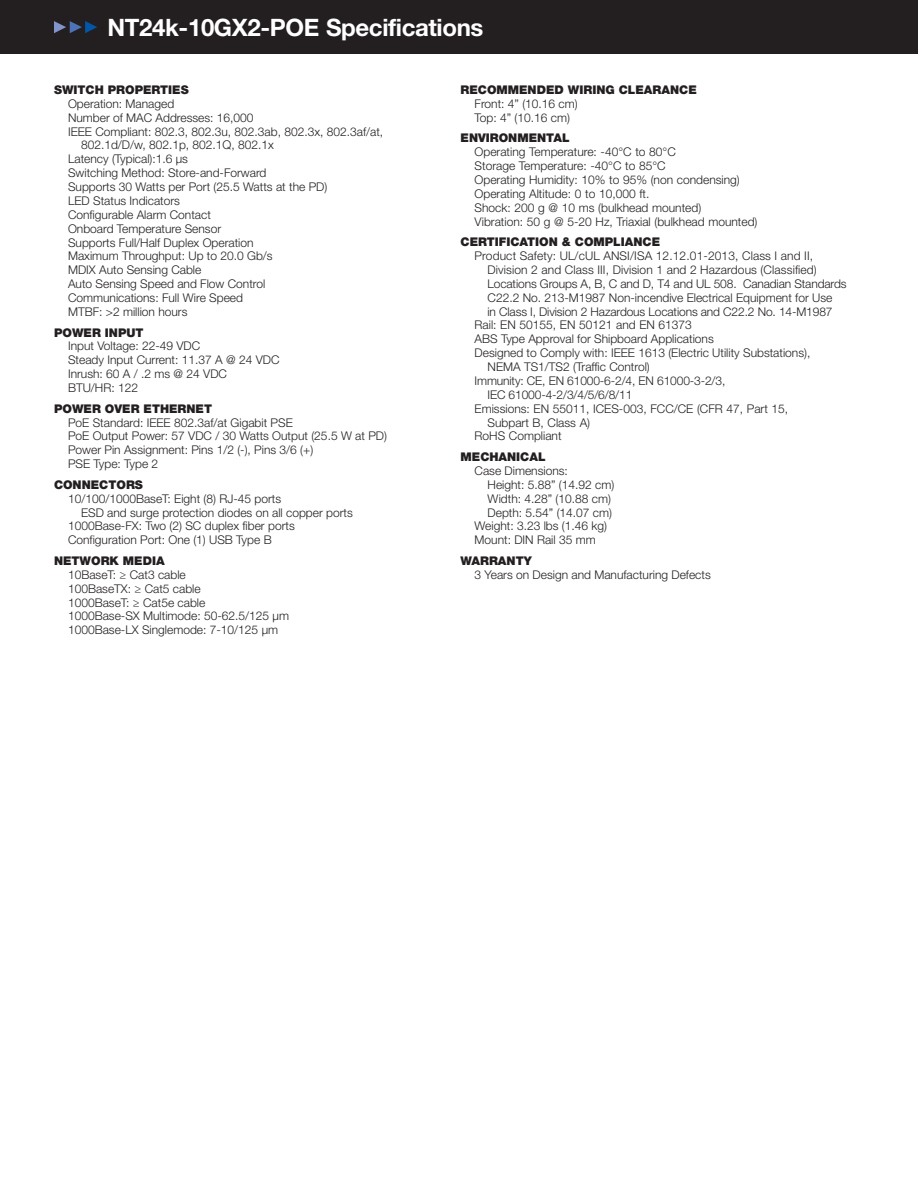
<style>
.page{position:relative;width:918px;height:1188px;background:#fff}
.page>*{position:absolute;margin:0;border:0;box-sizing:border-box;transform-origin:0 0}
.t1{font:700 24px "Helvetica Neue LT Std";letter-spacing:-.015em;color:#fff}
.Body_2{font:300 12px/13.8px "Helvetica Neue LT Std";color:#231f20}
.Page_2_-_Spec_Text{font:300 12px/14px "Helvetica Neue LT Std";color:#231f20}
.Page_2_-_Subhead_Bla{font:900 12px "Helvetica Neue LT Std";color:#231f20}
.Spec_Text_1{font:300 12px "Helvetica Neue LT Std";color:#231f20}
</style>
<div class="page">
<div style="left:0;top:0;width:918px;height:54px;background:#231f20"></div>
<svg style="left:54px;top:21px;width:43px;height:12px"></svg>
<p class="t1" style="left:108px;top:12px;width:377px">NT24k-10GX2-POE Specifications</p>
<p class="Page_2_-_Subhead_Bla" style="left:54px;top:82px;width:136px">SWITCH PROPERTIES</p>
<p class="Body_2" style="left:68px;top:96px;width:108px">Operation: Managed</p>
<p class="Body_2" style="left:68px;top:110px;width:187px">Number of MAC Addresses: 16,000</p>
<p class="Body_2" style="left:68px;top:124px;width:317px">IEEE Compliant: 802.3, 802.3u, 802.3ab, 802.3x, 802.3af/at,</p>
<p class="Body_2" style="left:81px;top:138px;width:194px">802.1d/D/w, 802.1p, 802.1Q, 802.1x</p>
<p class="Body_2" style="left:68px;top:152px;width:122px">Latency (Typical):1.6 μs</p>
<p class="Body_2" style="left:68px;top:166px;width:200px">Switching Method: Store-and-Forward</p>
<p class="Body_2" style="left:68px;top:180px;width:261px">Supports 30 Watts per Port (25.5 Watts at the PD)</p>
<p class="Body_2" style="left:68px;top:194px;width:114px">LED Status Indicators</p>
<p class="Body_2" style="left:68px;top:207px;width:144px">Configurable Alarm Contact</p>
<p class="Body_2" style="left:68px;top:221px;width:155px">Onboard Temperature Sensor</p>
<p class="Body_2" style="left:68px;top:235px;width:187px">Supports Full/Half Duplex Operation</p>
<p class="Body_2" style="left:68px;top:249px;width:206px">Maximum Throughput: Up to 20.0 Gb/s</p>
<p class="Body_2" style="left:68px;top:263px;width:135px">MDIX Auto Sensing Cable</p>
<p class="Body_2" style="left:68px;top:277px;width:199px">Auto Sensing Speed and Flow Control</p>
<p class="Body_2" style="left:68px;top:291px;width:176px">Communications: Full Wire Speed</p>
<p class="Body_2" style="left:68px;top:305px;width:121px">MTBF: &gt;2 million hours</p>
<p class="Page_2_-_Subhead_Bla" style="left:54px;top:325px;width:91px">POWER INPUT</p>
<p class="Body_2" style="left:68px;top:339px;width:134px">Input Voltage: 22-49 VDC</p>
<p class="Body_2" style="left:68px;top:353px;width:213px">Steady Input Current: 11.37 A @ 24 VDC</p>
<p class="Body_2" style="left:68px;top:367px;width:160px">Inrush: 60 A / .2 ms @ 24 VDC</p>
<p class="Body_2" style="left:68px;top:381px;width:72px">BTU/HR: 122</p>
<p class="Page_2_-_Subhead_Bla" style="left:54px;top:401px;width:160px">POWER OVER ETHERNET</p>
<p class="Body_2" style="left:68px;top:415px;width:226px">PoE Standard: IEEE 802.3af/at Gigabit PSE</p>
<p class="Body_2" style="left:68px;top:429px;width:320px">PoE Output Power: 57 VDC / 30 Watts Output (25.5 W at PD)</p>
<p class="Body_2" style="left:68px;top:443px;width:247px">Power Pin Assignment: Pins 1/2 (-), Pins 3/6 (+)</p>
<p class="Body_2" style="left:68px;top:457px;width:92px">PSE Type: Type 2</p>
<p class="Page_2_-_Subhead_Bla" style="left:54px;top:477px;width:90px">CONNECTORS</p>
<p class="Body_2" style="left:68px;top:491px;width:215px">10/100/1000BaseT: Eight (8) RJ-45 ports</p>
<p class="Body_2" style="left:81px;top:505px;width:273px">ESD and surge protection diodes on all copper ports</p>
<p class="Body_2" style="left:68px;top:519px;width:228px">1000Base-FX: Two (2) SC duplex fiber ports</p>
<p class="Body_2" style="left:68px;top:533px;width:205px">Configuration Port: One (1) USB Type B</p>
<p class="Page_2_-_Subhead_Bla" style="left:54px;top:553px;width:112px">NETWORK MEDIA</p>
<p class="Body_2" style="left:68px;top:567px;width:119px">10BaseT: ≥ Cat3 cable</p>
<p class="Body_2" style="left:68px;top:581px;width:134px">100BaseTX: ≥ Cat5 cable</p>
<p class="Body_2" style="left:68px;top:595px;width:139px">1000BaseT: ≥ Cat5e cable</p>
<p class="Body_2" style="left:68px;top:609px;width:222px">1000Base-SX Multimode: 50-62.5/125 μm</p>
<p class="Body_2" style="left:68px;top:623px;width:212px">1000Base-LX Singlemode: 7-10/125 μm</p>
<p class="Page_2_-_Subhead_Bla" style="left:461px;top:82px;width:238px">RECOMMENDED WIRING CLEARANCE</p>
<p class="Body_2" style="left:475px;top:96px;width:105px">Front: 4” (10.16 cm)</p>
<p class="Body_2" style="left:475px;top:110px;width:97px">Top: 4” (10.16 cm)</p>
<p class="Page_2_-_Subhead_Bla" style="left:461px;top:131px;width:111px">ENVIRONMENTAL</p>
<p class="Page_2_-_Spec_Text" style="left:475px;top:145px;width:203px">Operating Temperature: -40°C to 80°C</p>
<p class="Page_2_-_Spec_Text" style="left:475px;top:159px;width:193px">Storage Temperature: -40°C to 85°C</p>
<p class="Page_2_-_Spec_Text" style="left:475px;top:172px;width:267px">Operating Humidity: 10% to 95% (non condensing)</p>
<p class="Page_2_-_Spec_Text" style="left:475px;top:186px;width:176px">Operating Altitude: 0 to 10,000 ft.</p>
<p class="Page_2_-_Spec_Text" style="left:475px;top:200px;width:228px">Shock: 200 g @ 10 ms (bulkhead mounted)</p>
<p class="Page_2_-_Spec_Text" style="left:475px;top:214px;width:284px">Vibration: 50 g @ 5-20 Hz, Triaxial (bulkhead mounted)</p>
<p class="Page_2_-_Subhead_Bla" style="left:461px;top:235px;width:201px">CERTIFICATION &amp; COMPLIANCE</p>
<p class="Body_2" style="left:488px;top:249px;width:361px;text-indent:-13px">Product Safety: UL/cUL ANSI/ISA 12.12.01-2013, Class I and II, Division 2 and Class III, Division 1 and 2 Hazardous (Classified)<br>Locations Groups A, B, C and D, T4 and UL 508. Canadian Standards C22.2 No. 213-M1987 Non-incendive Electrical Equipment for Use<br>in Class I, Division 2 Hazardous Locations and C22.2 No. 14-M1987</p>
<p class="Spec_Text_1" style="left:475px;top:318px;width:219px">Rail: EN 50155, EN 50121 and EN 61373</p>
<p class="Body_2" style="left:475px;top:332px;width:241px">ABS Type Approval for Shipboard Applications</p>
<p class="Body_2" style="left:488px;top:346px;width:324px;text-indent:-13px">Designed to Comply with: IEEE 1613 (Electric Utility Substations),<br>NEMA TS1/TS2 (Traffic Control)</p>
<p class="Body_2" style="left:488px;top:374px;width:239px;text-indent:-13px">Immunity: CE, EN 61000-6-2/4, EN 61000-3-2/3,<br>IEC 61000-4-2/3/4/5/6/8/11</p>
<p class="Page_2_-_Spec_Text" style="left:488px;top:401px;width:302px;text-indent:-13px">Emissions: EN 55011, ICES-003, FCC/CE (CFR 47, Part 15,<br>Subpart B, Class A)</p>
<p class="Page_2_-_Spec_Text" style="left:475px;top:429px;width:89px">RoHS Compliant</p>
<p class="Page_2_-_Subhead_Bla" style="left:461px;top:450px;width:87px">MECHANICAL</p>
<p class="Body_2" style="left:488px;top:464px;width:128px;text-indent:-13px">Case Dimensions:<br>Height: 5.88” (14.92 cm)<br>Width: 4.28” (10.88 cm)<br>Depth: 5.54” (14.07 cm)</p>
<p class="Body_2" style="left:475px;top:519px;width:134px">Weight: 3.23 lbs (1.46 kg)</p>
<p class="Body_2" style="left:475px;top:533px;width:123px">Mount: DIN Rail 35 mm</p>
<p class="Page_2_-_Subhead_Bla" style="left:461px;top:553px;width:73px">WARRANTY</p>
<p class="Body_2" style="left:475px;top:567px;width:238px">3 Years on Design and Manufacturing Defects</p>
</div>
